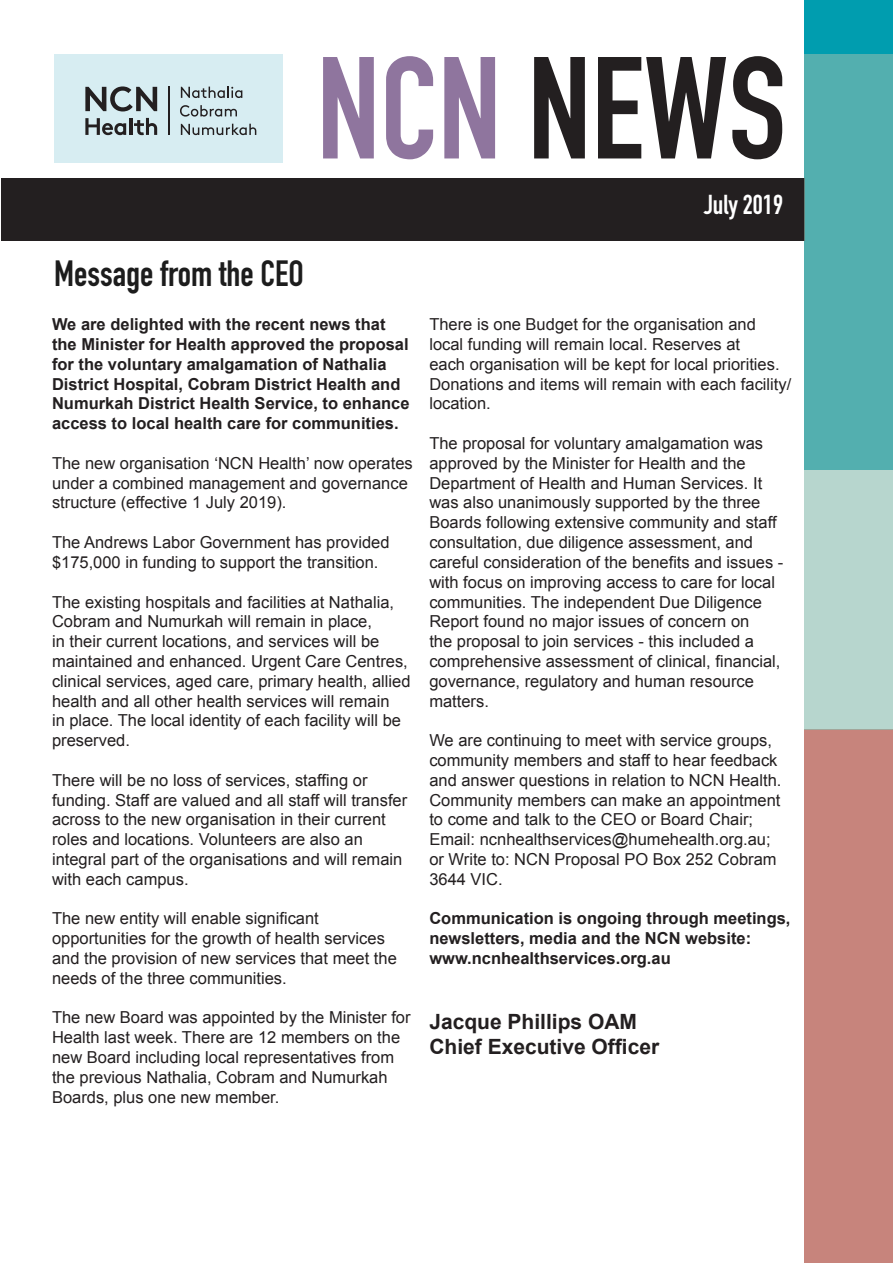
<style>
.page{position:relative;width:893px;height:1263px;background:#fff}
.page>*{position:absolute;margin:0;border:0;box-sizing:border-box;transform-origin:0 0}
.t1{font:700 142.5px "DIN Condensed";color:#231f20}
.t2{font:700 36px "DIN Condensed";color:#1c1c1c}
.t3{font:700 27px "DIN Condensed";color:#fff}
.t4{font:700 21px "Arial";color:#231f20}
.t5{font:16.5px/19.8px "Arial";color:#231f20}
.t6{font:700 16.5px/19.8px "Arial";color:#231f20}
.s1{color:#8f759e}
</style>
<div class="page">
<div style="left:805px;top:0;width:88px;height:469px;background:#009daf"></div>
<div style="left:805px;top:729px;width:88px;height:534px;background:#c7847c"></div>
<div style="left:1px;top:178px;width:804px;height:63px;background:#231f20"></div>
<svg style="left:805px;top:54px;width:88px;height:675px;background:#79bdba"></svg>
<div style="left:54px;top:54px;width:229px;height:108px;background:#d7edf2"></div>
<svg style="left:181px;top:87px;width:61px;height:11px"></svg>
<svg style="left:180px;top:105px;width:57px;height:12px"></svg>
<svg style="left:181px;top:124px;width:75px;height:11px"></svg>
<svg style="left:85px;top:86px;width:72px;height:25px"></svg>
<svg style="left:85px;top:118px;width:41px;height:17px"></svg>
<hr style="left:129px;top:118px;width:3px;height:17px;background:#231f20">
<svg style="left:134px;top:118px;width:23px;height:17px"></svg>
<hr style="left:168px;top:86px;width:1px;height:49px;background:#231f20">
<p class="t1" style="left:317px;top:13px;width:471px"><span class="s1">NCN</span> NEWS</p>
<p class="t3" style="left:704px;top:186px;width:81px">July 2019</p>
<p class="t2" style="left:54px;top:249px;width:251px">Message from the CEO</p>
<p class="t6" style="left:52px;top:315px;width:359px">We are delighted with the recent news that the Minister for Health approved the proposal for the voluntary amalgamation of Nathalia District Hospital, Cobram District Health and Numurkah District Health Service, to enhance access to local health care for communities.</p>
<p class="t5" style="left:52px;top:453px;width:362px">The new organisation ‘NCN Health’ now operates under a combined management and governance structure (effective 1 July 2019).</p>
<p class="t5" style="left:52px;top:533px;width:339px">The Andrews Labor Government has provided $175,000 in funding to support the transition.</p>
<p class="t5" style="left:52px;top:592px;width:360px">The existing hospitals and facilities at Nathalia, Cobram and Numurkah will remain in place,<br>in their current locations, and services will be maintained and enhanced. Urgent Care Centres, clinical services, aged care, primary health, allied health and all other health services will remain<br>in place. The local identity of each facility will be preserved.</p>
<p class="t5" style="left:52px;top:770px;width:357px">There will be no loss of services, staffing or funding. Staff are valued and all staff will transfer across to the new organisation in their current roles and locations. Volunteers are also an integral part of the organisations and will remain with each campus.</p>
<p class="t5" style="left:52px;top:909px;width:346px">The new entity will enable significant opportunities for the growth of health services and the provision of new services that meet the needs of the three communities.</p>
<p class="t5" style="left:52px;top:1008px;width:360px">The new Board was appointed by the Minister for Health last week. There are 12 members on the new Board including local representatives from the previous Nathalia, Cobram and Numurkah Boards, plus one new member.</p>
<p class="t5" style="left:429px;top:315px;width:363px">There is one Budget for the organisation and local funding will remain local. Reserves at<br>each organisation will be kept for local priorities.<br>Donations and items will remain with each facility/ location.</p>
<p class="t5" style="left:429px;top:434px;width:356px">The proposal for voluntary amalgamation was approved by the Minister for Health and the Department of Health and Human Services. It was also unanimously supported by the three Boards following extensive community and staff consultation, due diligence assessment, and careful consideration of the benefits and issues - with focus on improving access to care for local communities. The independent Due Diligence Report found no major issues of concern on<br>the proposal to join services - this included a comprehensive assessment of clinical, financial, governance, regulatory and human resource matters.</p>
<p class="t5" style="left:429px;top:731px;width:354px">We are continuing to meet with service groups, community members and staff to hear feedback and answer questions in relation to NCN Health.<br>Community members can make an appointment to come and talk to the CEO or Board Chair; Email: ncnhealthservices@humehealth.org.au; or Write to: NCN Proposal PO Box 252 Cobram 3644 VIC.</p>
<p class="t6" style="left:429px;top:909px;width:363px">Communication is ongoing through meetings, newsletters, media and the NCN website:</p>
<p class="t6" style="left:429px;top:949px;width:243px">www.ncnhealthservices.org.au</p>
<p class="t4" style="left:429px;top:1007px;width:209px">Jacque Phillips OAM</p>
<p class="t4" style="left:429px;top:1033px;width:231px">Chief Executive Officer</p>
</div>
